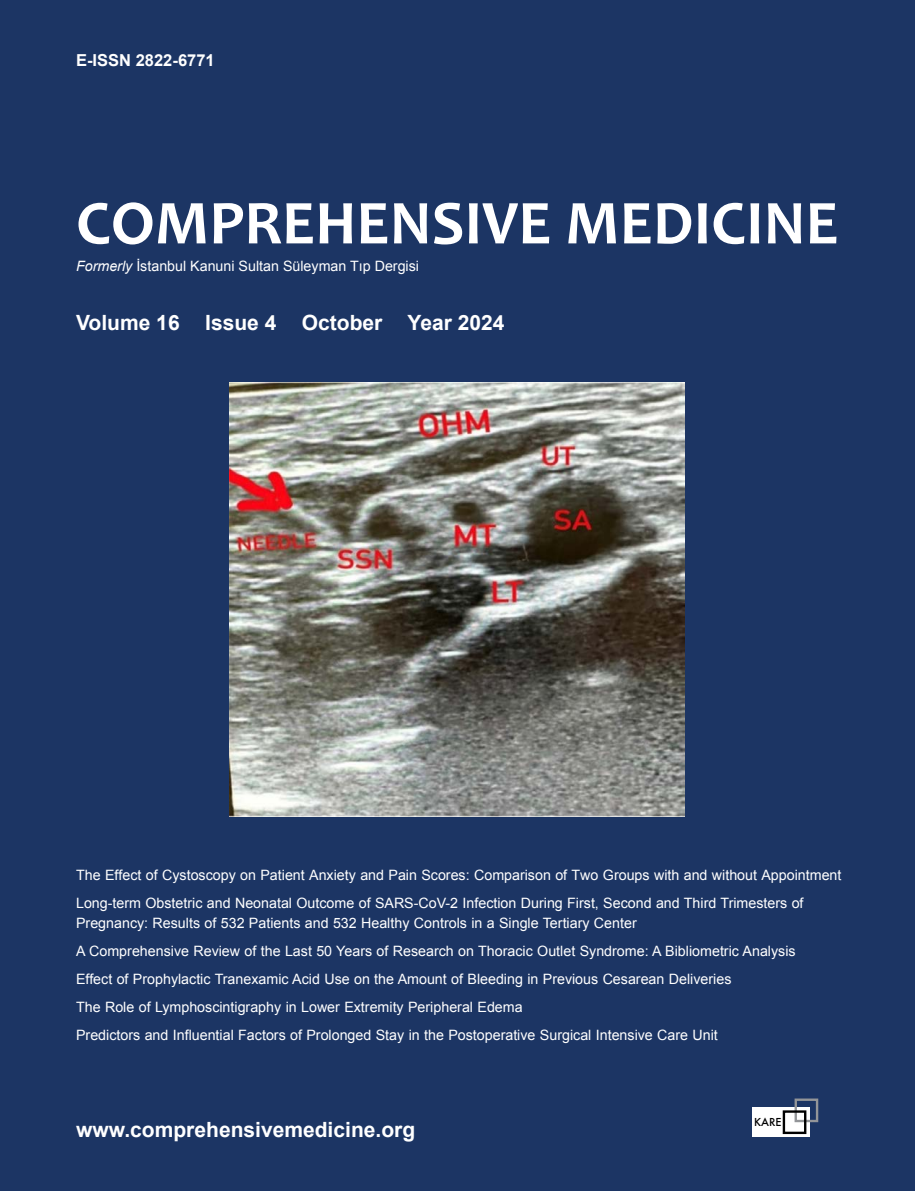
<style>
.page{position:relative;width:915px;height:1191px;background:#fff}
.page>*{position:absolute;margin:0;border:0;box-sizing:border-box;transform-origin:0 0}
.t1{font:700 63px "Candara";color:#fff}
.t2{font:700 21px "Arial";color:#fff}
.t3{font:700 16.5px "Arial";color:#fff}
.t4{font:14.25px/28px "Arial";color:#fff}
.t5{font:500 10.65px "Futura";color:#000}
.s1{font-style:italic}
</style>
<div class="page">
<div style="left:0;top:0;width:914px;height:1191px;background:#1c3564"></div>
<div style="left:752px;top:1107px;width:57px;height:30px;background:#fff"></div>
<div style="left:794px;top:1098px;width:24px;height:24px;border:2px solid #939598"></div>
<div style="left:782px;top:1110px;width:24px;height:24px;border:2px solid #000"></div>
<img style="left:230px;top:383px;width:454px;height:433px">
<p class="t3" style="left:76px;top:49px;width:140px">E-ISSN 2822-6771</p>
<h1 class="t1" style="left:76px;top:183px;width:763px">COMPREHENSIVE MEDICINE</h1>
<p class="t4" style="left:76px;top:252px;width:344px"><span class="s1">Formerly</span> İstanbul Kanuni Sultan Süleyman Tıp Dergisi</p>
<h2 class="t2" style="left:76px;top:308px;width:430px">Volume 16 Issue 4 October Year 2024</h2>
<p class="t4" style="left:76px;top:861px;width:766px">The Effect of Cystoscopy on Patient Anxiety and Pain Scores: Comparison of Two Groups with and without Appointment<br>Long-term Obstetric and Neonatal Outcome of SARS-CoV-2 Infection During First, Second and Third Trimesters of</p>
<p class="t4" style="left:76px;top:908px;width:720px">Pregnancy: Results of 532 Patients and 532 Healthy Controls in a Single Tertiary Center<br>A Comprehensive Review of the Last 50 Years of Research on Thoracic Outlet Syndrome: A Bibliometric Analysis Effect of Prophylactic Tranexamic Acid Use on the Amount of Bleeding in Previous Cesarean Deliveries<br>The Role of Lymphoscintigraphy in Lower Extremity Peripheral Edema<br>Predictors and Influential Factors of Prolonged Stay in the Postoperative Surgical Intensive Care Unit</p>
<h2 class="t2" style="left:76px;top:1115px;width:340px">www.comprehensivemedicine.org</h2>
<p class="t5" style="left:753px;top:1115px;width:29px">KARE</p>
</div>
